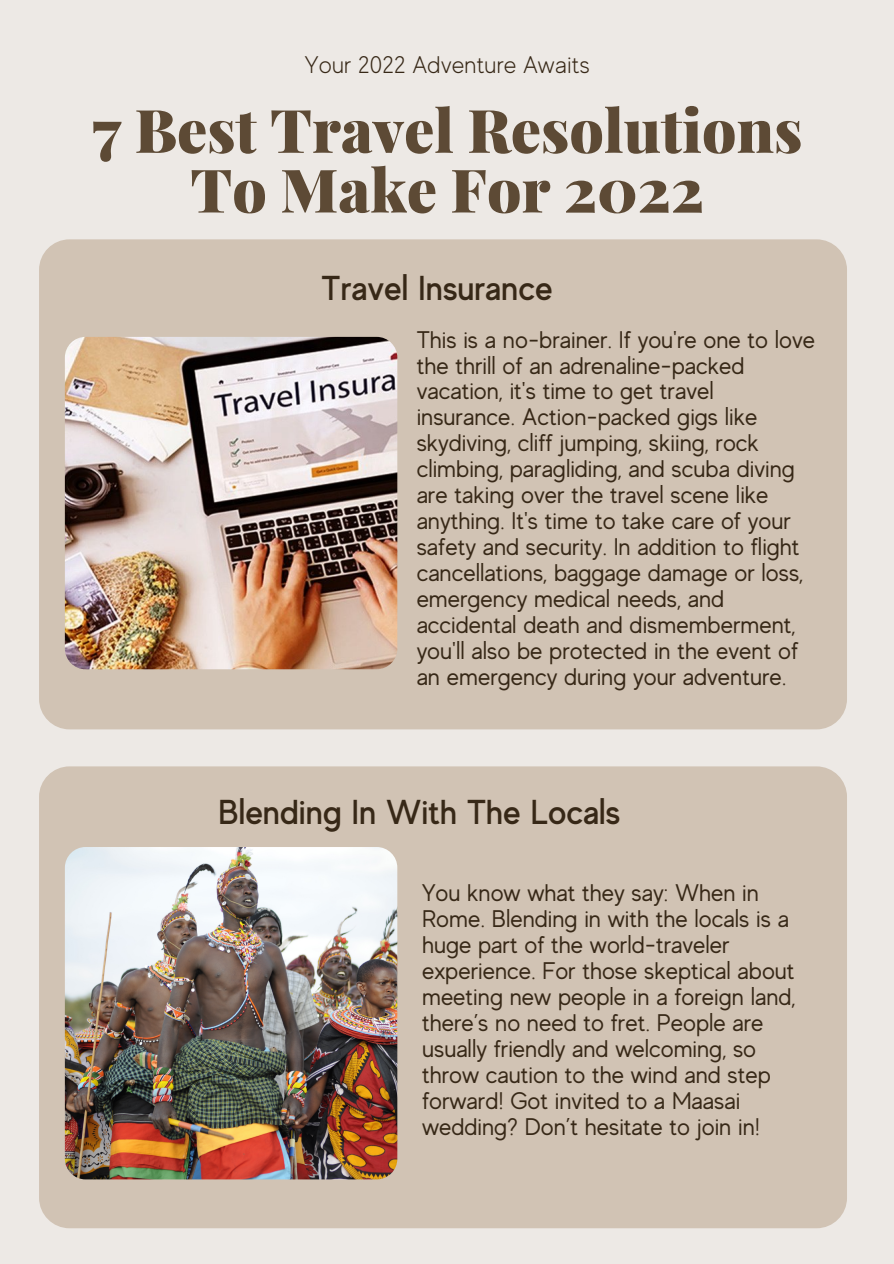
<style>
.page{position:relative;width:894px;height:1264px;background:#fff}
.page>*{position:absolute;margin:0;border:0;box-sizing:border-box;transform-origin:0 0}
.t1{font:900 60px/59.7px "Playfair Display";color:#5d4a35;text-align:center}
.t2{font:500 34.5px "MADE Evolve Sans";color:#372817}
.t3{font:24px/26px "MADE Evolve Sans";color:#372817}
.t4{font:300 24px "MADE Evolve Sans";color:#372817}
</style>
<div class="page">
<div style="left:0;top:0;width:893px;height:1263px;background:#ede9e5"></div>
<div style="left:39px;top:239px;width:807px;height:490px;background:#d1c3b4;border-radius:30px"></div>
<img style="left:65px;top:337px;width:332px;height:332px;border-radius:21px">
<div style="left:39px;top:766px;width:807px;height:462px;background:#d1c3b4;border-radius:30px"></div>
<img style="left:65px;top:847px;width:332px;height:332px;border-radius:21px">
<p class="t4" style="left:304px;top:52px;width:287px">Your 2022 Adventure Awaits</p>
<p class="t1" style="left:92px;top:98px;width:711px">7 Best Travel Resolutions<br>To Make For 2022</p>
<p class="t2" style="left:321px;top:268px;width:233px">Travel Insurance</p>
<p class="t3" style="left:416px;top:326px;width:400px">This is a no-brainer. If you're one to love the thrill of an adrenaline-packed vacation, it's time to get travel insurance. Action-packed gigs like skydiving, cliff jumping, skiing, rock climbing, paragliding, and scuba diving are taking over the travel scene like anything. It's time to take care of your safety and security. In addition to flight cancellations, baggage damage or loss, emergency medical needs, and accidental death and dismemberment, you'll also be protected in the event of an emergency during your adventure.</p>
<p class="t2" style="left:218px;top:793px;width:403px">Blending In With The Locals</p>
<p class="t3" style="left:422px;top:880px;width:375px">You know what they say: When in Rome. Blending in with the locals is a huge part of the world-traveler experience. For those skeptical about meeting new people in a foreign land, there’s no need to fret. People are usually friendly and welcoming, so throw caution to the wind and step forward! Got invited to a Maasai wedding? Don’t hesitate to join in!</p>
</div>
